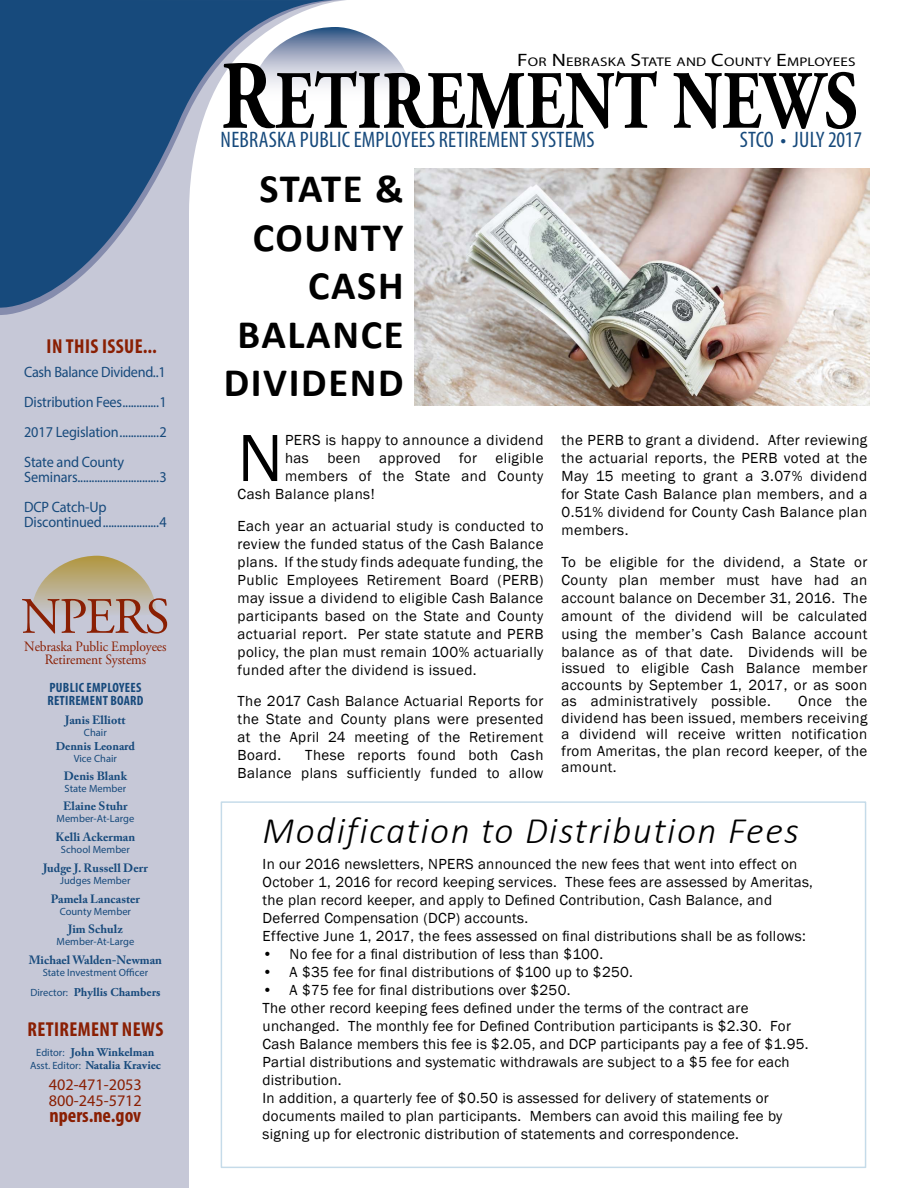
<style>
.page{position:relative;width:918px;height:1188px;background:#fff}
.page>*{position:absolute;margin:0;border:0;box-sizing:border-box;transform-origin:0 0}
.t1{font:700 82.5px "Adobe Garamond Pro";letter-spacing:.005em;color:#000;scale:.8 1}
.t2{font:69px "Franklin Gothic";color:#000}
.t3{font:51px "Adobe Garamond Pro";letter-spacing:-.03em;color:#8a1f03}
.t4{font:700 40.5px/48.6px "Calibri";letter-spacing:.04em;color:#000;text-align:right}
.t5{font:italic 300 37.5px "Calibri";letter-spacing:.04em;color:#000}
.t6{font:condensed 22.5px "Myriad Pro";letter-spacing:.01em;color:#174a7c}
.t7{font:condensed 22.5px "Myriad Pro";letter-spacing:-.01em;color:#174a7c}
.t8{font:700 condensed 20.25px "Myriad Pro";letter-spacing:.02em;color:#8a1f03}
.t9{font:16.2px/16.2px "Myriad Pro";color:#8a1f03}
.t10{font:15px/18px "Franklin Gothic";letter-spacing:.02em;color:#000;text-align:justify}
.t11{font:15px/29.8px "Myriad Pro";letter-spacing:-.01em;color:#174a7c;text-align:justify;scale:.95 1}
.t12{font:14.25px/13.5px "Adobe Garamond Pro";letter-spacing:-.01em;color:#8a1f03;text-align:center;scale:.95 1}
.t13{font:700 condensed 13.5px/13.5px "Myriad Pro";letter-spacing:.02em;color:#174a7c}
.t14{font:12.6px "Myriad Pro";letter-spacing:.015em;color:#000;scale:1.2 1}
.t15{font:700 12px "Adobe Caslon Pro";color:#174a7c}
.t16{font:700 12px/13.5px "Adobe Garamond Pro";color:#174a7c;text-align:center}
.t17{font:10.5px "Myriad Pro";color:#174a7c}
.s1{font-family:"Myriad Pro";font-weight:400;font-size:10.5px}
.s2{font-size:18px}
.s3{font-size:97.5px}
</style>
<div class="page">
<svg style="left:0;top:0;width:346px;height:1188px;fill:#c6c8d7"></svg>
<svg style="left:32px;top:556px;width:124px;height:61px;background:#beb6a2"></svg>
<svg style="left:0;top:0;width:342px;height:321px"></svg>
<svg style="left:334px;top:27px;width:76px;height:75px"></svg>
<svg style="left:0;top:0;width:334px;height:313px"></svg>
<img style="left:415px;top:169px;width:455px;height:236px">
<h3 class="t8" style="left:47px;top:334px;width:112px">IN THIS ISSUE...</h3>
<p class="t11" style="left:24px;top:357px;width:151px">Cash Balance Dividend..1<br>Distribution Fees.............1<br>2017 Legislation..............2<br>State and County</p>
<p class="t11" style="left:24px;top:462px;width:152px">Seminars.............................3<br>DCP Catch-Up</p>
<p class="t11" style="left:24px;top:507px;width:152px">Discontinued....................4</p>
<h3 class="t3" style="left:21px;top:586px;width:150px">NPERS</h3>
<p class="t12" style="left:24px;top:640px;width:151px">Nebraska Public Employees<br>Retirement Systems</p>
<p class="t13" style="left:47px;top:680px;width:98px">PUBLIC EMPLOYEES<br>RETIREMENT BOARD</p>
<p class="t15" style="left:65px;top:713px;width:62px">Janis Elliott</p>
<p class="t17" style="left:84px;top:726px;width:24px">Chair</p>
<p class="t16" style="left:56px;top:740px;width:81px">Dennis Leonard</p>
<p class="t17" style="left:74px;top:752px;width:45px">Vice Chair</p>
<p class="t15" style="left:64px;top:768px;width:65px">Denis Blank</p>
<p class="t17" style="left:65px;top:782px;width:63px">State Member</p>
<p class="t15" style="left:63px;top:799px;width:66px">Elaine Stuhr</p>
<p class="t17" style="left:57px;top:812px;width:79px">Member-At-Large</p>
<p class="t15" style="left:56px;top:830px;width:81px">Kelli Ackerman</p>
<p class="t17" style="left:61px;top:843px;width:71px">School Member</p>
<p class="t15" style="left:43px;top:861px;width:106px">Judge J. Russell Derr</p>
<p class="t17" style="left:60px;top:874px;width:72px">Judges Member</p>
<p class="t15" style="left:51px;top:891px;width:90px">Pamela Lancaster</p>
<p class="t17" style="left:60px;top:905px;width:73px">County Member</p>
<p class="t15" style="left:68px;top:922px;width:56px">Jim Schulz</p>
<p class="t17" style="left:57px;top:935px;width:79px">Member-At-Large</p>
<p class="t15" style="left:29px;top:953px;width:135px">Michael Walden-Newman</p>
<p class="t17" style="left:43px;top:966px;width:107px">State Investment Officer</p>
<p class="t16" style="left:30px;top:986px;width:132px"><span class="s1">Director:</span> Phyllis Chambers</p>
<h3 class="t8" style="left:27px;top:1016px;width:137px">RETIREMENT NEWS</h3>
<p class="t16" style="left:30px;top:1046px;width:132px"><span class="s1">Editor:</span> John Winkelman<br><span class="s1">Asst. Editor:</span> Natalia Kraviec</p>
<p class="t9" style="left:49px;top:1076px;width:95px">402-471-2053<br>800-245-5712</p>
<h3 class="t8" style="left:50px;top:1103px;width:93px">NPERS.NE.GOV</h3>
<p class="t14" style="left:517px;top:54px;width:284px"><span class="s2">F</span>OR <span class="s2">N</span>EBRASKA <span class="s2">S</span>TATE AND <span class="s2">C</span>OUNTY <span class="s2">E</span>MPLOYEES</p>
<h1 class="t1" style="left:221px;top:53px;width:798px"><span class="s3">R</span>etirement NEWS</h1>
<h3 class="t6" style="left:740px;top:126px;width:10px">STCO</h3>
<h3 class="t7" style="left:781px;top:126px;width:83px">• JULY 2017</h3>
<h3 class="t6" style="left:221px;top:126px;width:376px">NEBRASKA PUBLICEMPLOYEESRETIREMENT SYSTEMS</h3>
<h3 class="t4" style="left:224px;top:164px;width:181px">STATE &amp;<br>COUNTY<br>CASH<br>BALANCE<br>DIVIDEND</h3>
<h2 class="t2" style="left:238px;top:415px;width:47px">N</h2>
<p class="t10" style="left:285px;top:431px;width:260px">PERS is happy to announce a dividend</p>
<p class="t10" style="left:285px;top:449px;width:260px">has been approved for eligible</p>
<p class="t10" style="left:285px;top:467px;width:260px">members of the State and County</p>
<p class="t10" style="left:238px;top:485px;width:139px">Cash Balance plans!</p>
<p class="t10" style="left:238px;top:517px;width:307px">Each year an actuarial study is conducted to review the funded status of the Cash Balance plans. If the study finds adequate funding, the Public Employees Retirement Board (PERB) may issue a dividend to eligible Cash Balance participants based on the State and County actuarial report. Per state statute and PERB policy, the plan must remain 100% actuarially funded after the dividend is issued.</p>
<p class="t10" style="left:238px;top:692px;width:307px">The 2017 Cash Balance Actuarial Reports for the State and County plans were presented at the April 24 meeting of the Retirement Board.</p>
<p class="t10" style="left:238px;top:746px;width:307px;text-align:right">These reports found both Cash<br>Balance plans sufficiently funded to allow</p>
<p class="t10" style="left:561px;top:431px;width:307px">the PERB to grant a dividend. After reviewing the actuarial reports, the PERB voted at the May 15 meeting to grant a 3.07% dividend for State Cash Balance plan members, and a 0.51% dividend for County Cash Balance plan members.</p>
<p class="t10" style="left:561px;top:553px;width:307px">To be eligible for the dividend, a State or County plan member must have had an account balance on December 31, 2016. The amount of the dividend will be calculated using the member’s Cash Balance account balance as of that date. Dividends will be</p>
<p class="t10" style="left:561px;top:660px;width:307px;line-height:16.5px">issued to eligible Cash Balance member accounts by September 1, 2017, or as soon as administratively possible.</p>
<p class="t10" style="left:561px;top:693px;width:307px;line-height:16.5px;text-indent:237px">Once the dividend has been issued, members receiving a dividend will receive written notification from Ameritas, the plan record keeper, of the amount.</p>
<h3 class="t5" style="left:263px;top:808px;width:538px">Modification to Distribution Fees</h3>
<p class="t10" style="left:263px;top:856px;width:552px;text-align:left">In our 2016 newsletters, NPERS announced the new fees that went into effect on October 1, 2016 for record keeping services. These fees are assessed by Ameritas, the plan record keeper, and apply to Defined Contribution, Cash Balance, and Deferred Compensation (DCP) accounts.<br>Effective June 1, 2017, the fees assessed on final distributions shall be as follows:</p>
<p class="t10" style="left:263px;top:946px;width:342px">• No fee for a final distribution of less than $100.</p>
<p class="t10" style="left:263px;top:964px;width:372px">• A $35 fee for final distributions of $100 up to $250.</p>
<p class="t10" style="left:263px;top:982px;width:547px;text-align:left">• A $75 fee for final distributions over $250.<br>The other record keeping fees defined under the terms of the contract are unchanged. The monthly fee for Defined Contribution participants is $2.30. For Cash Balance members this fee is $2.05, and DCP participants pay a fee of $1.95.<br>Partial distributions and systematic withdrawals are subject to a $5 fee for each distribution.<br>In addition, a quarterly fee of $0.50 is assessed for delivery of statements or documents mailed to plan participants. Members can avoid this mailing fee by signing up for electronic distribution of statements and correspondence.</p>
</div>
